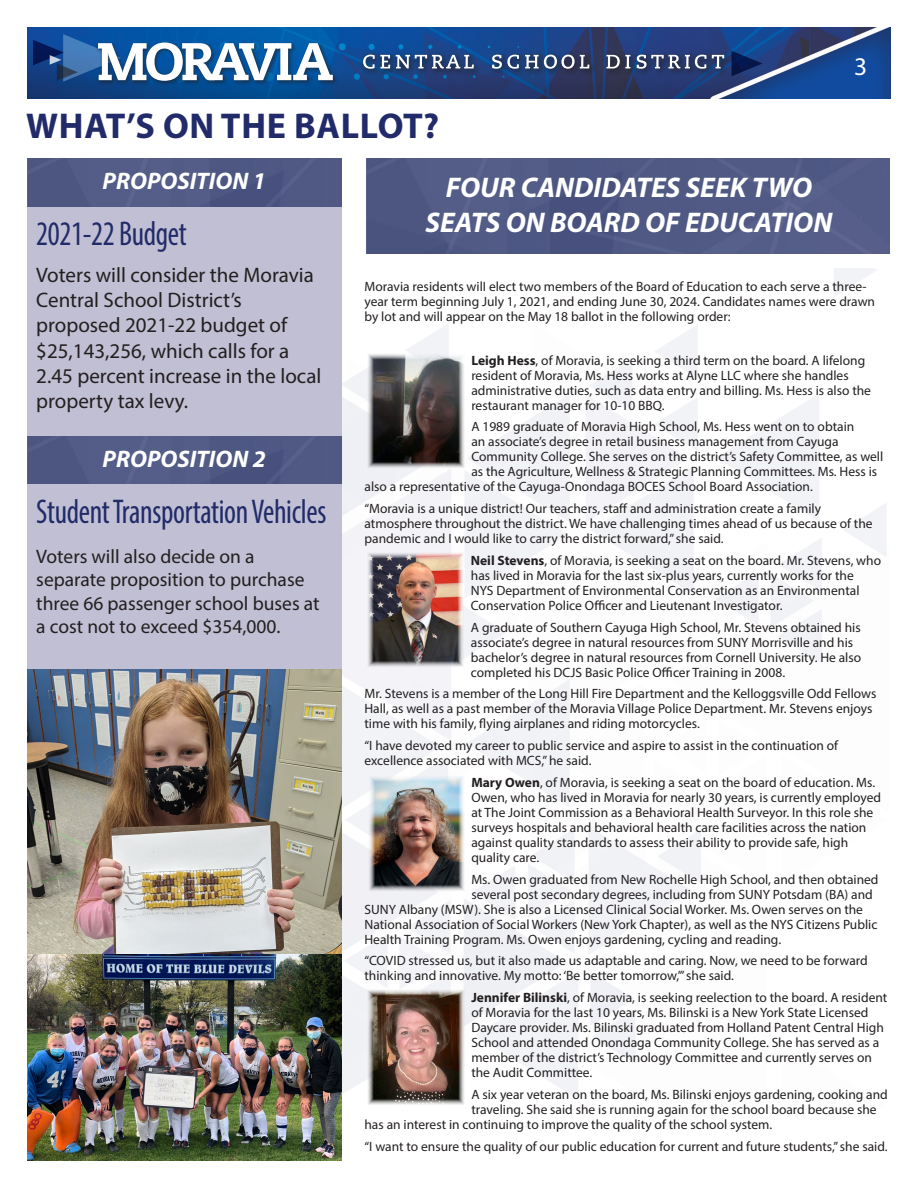
<style>
.page{position:relative;width:918px;height:1188px;background:#fff}
.page>*{position:absolute;margin:0;border:0;box-sizing:border-box;transform-origin:0 0}
.body_text{font:700 36px "Myriad Pro";letter-spacing:.02em;color:#222b69}
.post-it_text{font:condensed 34.5px "Myriad Pro";letter-spacing:-.01em;color:#222b69;scale:.9 1}
.t1{font:italic 700 28.5px/34.2px "Myriad Pro";color:#fff;text-align:center}
.t2{font:25.5px "Myriad Pro";color:#fff}
.t3{font:italic 700 24px "Myriad Pro";color:#fff}
.t4{font:21px/25.2px "Myriad Pro";color:#231f20}
.t5{font:19.5px/23.4px "Myriad Pro";color:#231f20}
.t6{font:13.5px/15px "Myriad Pro";color:#231f20}
.s1{font-weight:700}
</style>
<div class="page">
<img style="left:27px;top:27px;width:864px;height:71px">
<div style="left:359px;top:50px;width:374px;height:27px;background:#231f20;opacity:.56"></div>
<svg style="left:363px;top:55px;width:27px;height:14px"></svg>
<svg style="left:396px;top:55px;width:78px;height:13px"></svg>
<svg style="left:492px;top:55px;width:27px;height:14px"></svg>
<svg style="left:525px;top:55px;width:64px;height:14px"></svg>
<svg style="left:606px;top:55px;width:24px;height:13px"></svg>
<svg style="left:637px;top:55px;width:69px;height:14px"></svg>
<svg style="left:712px;top:55px;width:12px;height:13px"></svg>
<svg style="left:732px;top:51px;width:30px;height:25px"></svg>
<div style="left:95px;top:40px;width:243px;height:46px;background:#231f20;opacity:.56"></div>
<svg style="left:33px;top:34px;width:300px;height:48px"></svg>
<img style="left:341px;top:269px;width:545px;height:892px">
<img style="left:366px;top:159px;width:524px;height:95px">
<div style="left:27px;top:206px;width:314px;height:463px;background:#c0bfd3"></div>
<div style="left:27px;top:159px;width:314px;height:47px;background:#4f5983"></div>
<img style="left:367px;top:353px;width:98px;height:116px">
<img style="left:368px;top:775px;width:97px;height:116px">
<img style="left:27px;top:669px;width:314px;height:286px">
<img style="left:27px;top:955px;width:314px;height:206px">
<img style="left:367px;top:552px;width:97px;height:116px">
<img style="left:367px;top:989px;width:98px;height:116px">
<p class="body_text" style="left:26px;top:103px;width:415px">WHAT’S ON THE BALLOT?</p>
<p class="t3" style="left:103px;top:165px;width:165px">PROPOSITION 1</p>
<p class="t1" style="left:426px;top:170px;width:408px">FOUR CANDIDATES SEEK TWO<br>SEATS ON BOARD OF EDUCATION</p>
<p class="post-it_text" style="left:36px;top:213px;width:169px">2021-22 Budget</p>
<h3 class="t2" style="left:854px;top:51px;width:15px">3</h3>
<p class="t4" style="left:36px;top:262px;width:287px">Voters will consider the Moravia<br>Central School District’s proposed 2021-22 budget of $25,143,256, which calls for a<br>2.45 percent increase in the local property tax levy.</p>
<p class="t3" style="left:103px;top:443px;width:165px">PROPOSITION 2</p>
<p class="post-it_text" style="left:36px;top:491px;width:324px">Student Transportation Vehicles</p>
<p class="t5" style="left:36px;top:544px;width:285px">Voters will also decide on a separate proposition to purchase three 66 passenger school buses at a cost not to exceed $354,000.</p>
<p class="t6" style="left:364px;top:279px;width:512px">Moravia residents wilI elect two members of the Board of Education to each serve a three&shy;year term beginning July 1, 2021, and ending June 30, 2024. Candidates names were drawn by lot and will appear on the May 18 ballot in the following order:</p>
<p class="t6" style="left:471px;top:352px;width:401px"><span class="s1">Leigh Hess</span>, of Moravia, is seeking a third term on the board. A lifelong resident of Moravia, Ms. Hess works at Alyne LLC where she handles administrative duties, such as data entry and billing. Ms. Hess is also the restaurant manager for 10-10 BBQ.</p>
<p class="t6" style="left:471px;top:419px;width:384px">A 1989 graduate of Moravia High School, Ms. Hess went on to obtain</p>
<p class="t6" style="left:471px;top:434px;width:369px">an associate’s degree in retail business management from Cayuga</p>
<p class="t6" style="left:471px;top:449px;width:413px">Community College. She serves on the district’s Safety Committee, as well</p>
<p class="t6" style="left:471px;top:464px;width:407px">as the Agriculture, Wellness &amp; Strategic Planning Committees. Ms. Hess is</p>
<p class="t6" style="left:364px;top:479px;width:450px">also a representative of the Cayuga-Onondaga BOCES School Board Association.</p>
<p class="t6" style="left:364px;top:501px;width:510px">“Moravia is a unique district! Our teachers, staff and administration create a family atmosphere throughout the district. We have challenging times ahead of us because of the pandemic and I would like to carry the district forward,” she said.</p>
<p class="t6" style="left:471px;top:553px;width:412px"><span class="s1">Neil Stevens</span>, of Moravia, is seeking a seat on the board. Mr. Stevens, who has lived in Moravia for the last six-plus years, currently works for the<br>NYS Department of Environmental Conservation as an Environmental Conservation Police Officer and Lieutenant Investigator.</p>
<p class="t6" style="left:471px;top:619px;width:392px">A graduate of Southern Cayuga High School, Mr. Stevens obtained his associate’s degree in natural resources from SUNY Morrisville and his bachelor’s degree in natural resources from Cornell University. He also completed his DCJS Basic Police Officer Training in 2008.</p>
<p class="t6" style="left:364px;top:686px;width:513px">Mr. Stevens is a member of the Long Hill Fire Department and the Kelloggsville Odd Fellows<br>Hall, as well as a past member of the Moravia Village Police Department. Mr. Stevens enjoys time with his family, flying airplanes and riding motorcycles.</p>
<p class="t6" style="left:364px;top:738px;width:475px">“I have devoted my career to public service and aspire to assist in the continuation of excellence associated with MCS,” he said.</p>
<p class="t6" style="left:471px;top:775px;width:411px"><span class="s1">Mary Owen</span>, of Moravia, is seeking a seat on the board of education. Ms.<br>Owen, who has lived in Moravia for nearly 30 years, is currently employed at The Joint Commission as a Behavioral Health Surveyor. In this role she surveys hospitals and behavioral health care facilities across the nation against quality standards to assess their ability to provide safe, high quality care.</p>
<p class="t6" style="left:471px;top:871px;width:409px">Ms. Owen graduated from New Rochelle High School, and then obtained</p>
<p class="t6" style="left:471px;top:886px;width:403px">several post secondary degrees, including from SUNY Potsdam (BA) and</p>
<p class="t6" style="left:364px;top:901px;width:500px">SUNY Albany (MSW). She is also a Licensed Clinical Social Worker. Ms. Owen serves on the</p>
<p class="t6" style="left:364px;top:916px;width:515px">National Association of Social Workers (New York Chapter), as well as the NYS Citizens Public</p>
<p class="t6" style="left:364px;top:931px;width:418px">Health Training Program. Ms. Owen enjoys gardening, cycling and reading.</p>
<p class="t6" style="left:364px;top:953px;width:505px">“COVID stressed us, but it also made us adaptable and caring. Now, we need to be forward thinking and innovative. My motto: ‘Be better tomorrow,’” she said.</p>
<p class="t6" style="left:471px;top:990px;width:418px"><span class="s1">Jennifer Bilinski</span>, of Moravia, is seeking reelection to the board. A resident of Moravia for the last 10 years, Ms. Bilinski is a New York State Licensed Daycare provider. Ms. Bilinski graduated from Holland Patent Central High School and attended Onondaga Community College. She has served as a member of the district’s Technology Committee and currently serves on the Audit Committee.</p>
<p class="t6" style="left:471px;top:1087px;width:418px">A six year veteran on the board, Ms. Bilinski enjoys gardening, cooking and</p>
<p class="t6" style="left:471px;top:1102px;width:407px">traveling. She said she is running again for the school board because she</p>
<p class="t6" style="left:364px;top:1117px;width:409px">has an interest in continuing to improve the quality of the school system.</p>
<p class="t6" style="left:364px;top:1138px;width:525px">“I want to ensure the quality of our public education for current and future students,” she said.</p>
</div>
